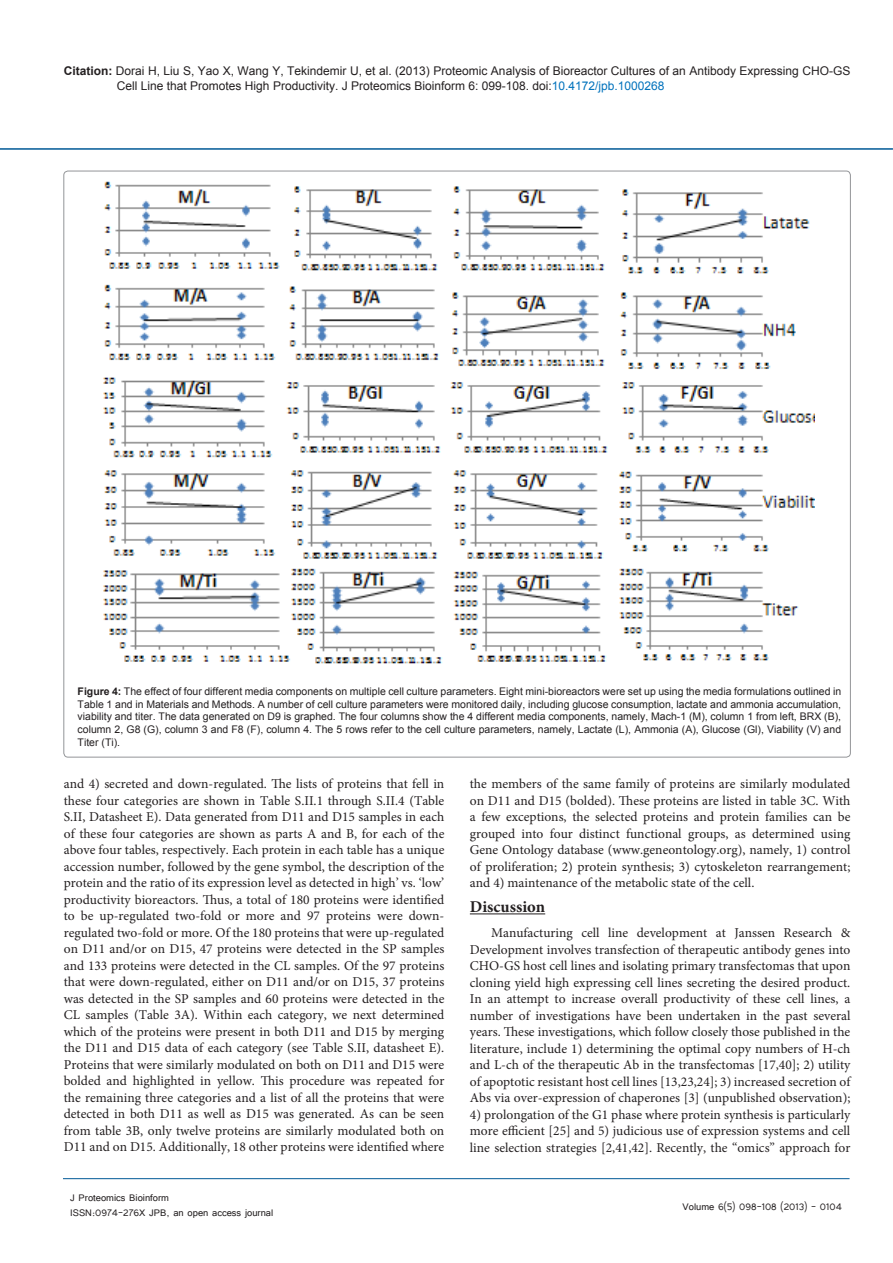
<style>
.page{position:relative;width:893px;height:1263px;background:#fff}
.page>*{position:absolute;margin:0;border:0;box-sizing:border-box;transform-origin:0 0}
.List_Paragraph{font:700 16.5px "Minion Pro";color:#231f20}
.t1{font:13.5px/16.5px "Minion Pro";color:#231f20;text-align:justify}
.t2{font:12px/14.4px "Arial";color:#231f20}
.t3{font:12px/14.4px "Tunga";color:#231f20}
.t4{font:10.5px/12.6px "Arial";color:#231f20;text-align:justify}
.s1{font-weight:700}
.s2{color:#0072bc}
</style>
<div class="page">
<hr style="left:63px;top:1178px;width:787px;height:1px;background:#005996">
<hr style="left:0;top:148px;width:893px;height:2px;background:#005996">
<hr style="left:470px;top:913px;width:75px;height:1px;background:#231f20">
<img style="left:103px;top:181px;width:711px;height:483px">
<p class="t2" style="left:117px;top:64px;width:735px;text-indent:-53px"><span class="s1">Citation:</span> Dorai H, Liu S, Yao X, Wang Y, Tekindemir U, et al. (2013) Proteomic Analysis of Bioreactor Cultures of an Antibody Expressing CHO-GS<br>Cell Line that Promotes High Productivity. J Proteomics Bioinform 6: 099-108. doi:<span class="s2">10.4172/jpb.1000268</span></p>
<p class="t4" style="left:78px;top:685px;width:765px"><span class="s1">Figure 4:</span> The effect of four different media components on multiple cell culture parameters. Eight mini-bioreactors were set up using the media formulations outlined in Table 1 and in Materials and Methods. A number of cell culture parameters were monitored daily, including glucose consumption, lactate and ammonia accumulation, viability and titer. The data generated on D9 is graphed. The four columns show the 4 different media components, namely, Mach-1 (M), column 1 from left, BRX (B), column 2, G8 (G), column 3 and F8 (F), column 4. The 5 rows refer to the cell culture parameters, namely, Lactate (L), Ammonia (A), Glucose (Gl), Viability (V) and Titer (Ti).</p>
<p class="t1" style="left:64px;top:776px;width:382px">and 4) secreted and down-regulated. The lists of proteins that fell in these four categories are shown in Table S.II.1 through S.II.4 (Table S.II, Datasheet E). Data generated from D11 and D15 samples in each of these four categories are shown as parts A and B, for each of the above four tables, respectively. Each protein in each table has a unique accession number, followed by the gene symbol, the description of the protein and the ratio of its expression level as detected in high’ vs. ‘low’ productivity bioreactors. Thus, a total of 180 proteins were identified to be up-regulated two-fold or more and 97 proteins were down&shy;regulated two-fold or more. Of the 180 proteins that were up-regulated on D11 and/or on D15, 47 proteins were detected in the SP samples and 133 proteins were detected in the CL samples. Of the 97 proteins that were down-regulated, either on D11 and/or on D15, 37 proteins was detected in the SP samples and 60 proteins were detected in the CL samples (Table 3A). Within each category, we next determined which of the proteins were present in both D11 and D15 by merging the D11 and D15 data of each category (see Table S.II, datasheet E).<br>Proteins that were similarly modulated on both on D11 and D15 were bolded and highlighted in yellow. This procedure was repeated for the remaining three categories and a list of all the proteins that were detected in both D11 as well as D15 was generated. As can be seen from table 3B, only twelve proteins are similarly modulated both on D11 and on D15. Additionally, 18 other proteins were identified where</p>
<p class="t1" style="left:470px;top:776px;width:382px">the members of the same family of proteins are similarly modulated on D11 and D15 (bolded). These proteins are listed in table 3C. With a few exceptions, the selected proteins and protein families can be grouped into four distinct functional groups, as determined using Gene Ontology database (www.geneontology.org), namely, 1) control of proliferation; 2) protein synthesis; 3) cytoskeleton rearrangement; and 4) maintenance of the metabolic state of the cell.</p>
<p class="List_Paragraph" style="left:470px;top:895px;width:77px">Discussion</p>
<p class="t1" style="left:470px;top:925px;width:382px;text-indent:21px">Manufacturing cell line development at Janssen Research &amp; Development involves transfection of therapeutic antibody genes into CHO-GS host cell lines and isolating primary transfectomas that upon cloning yield high expressing cell lines secreting the desired product.<br>In an attempt to increase overall productivity of these cell lines, a number of investigations have been undertaken in the past several years. These investigations, which follow closely those published in the literature, include 1) determining the optimal copy numbers of H-ch and L-ch of the therapeutic Ab in the transfectomas [17,40]; 2) utility of apoptotic resistant host cell lines [13,23,24]; 3) increased secretion of Abs via over-expression of chaperones [3] (unpublished observation);</p>
<p class="t1" style="left:470px;top:1106px;width:382px">4) prolongation of the G1 phase where protein synthesis is particularly more efficient [25] and 5) judicious use of expression systems and cell line selection strategies [2,41,42]. Recently, the “omics” approach for</p>
<p class="t3" style="left:70px;top:1190px;width:205px">J Proteomics Bioinform<br>ISSN:0974-276X JPB, an open access journal</p>
<p class="t3" style="left:683px;top:1199px;width:161px">Volume 6(5) 098-108 (2013) - 0104</p>
</div>
